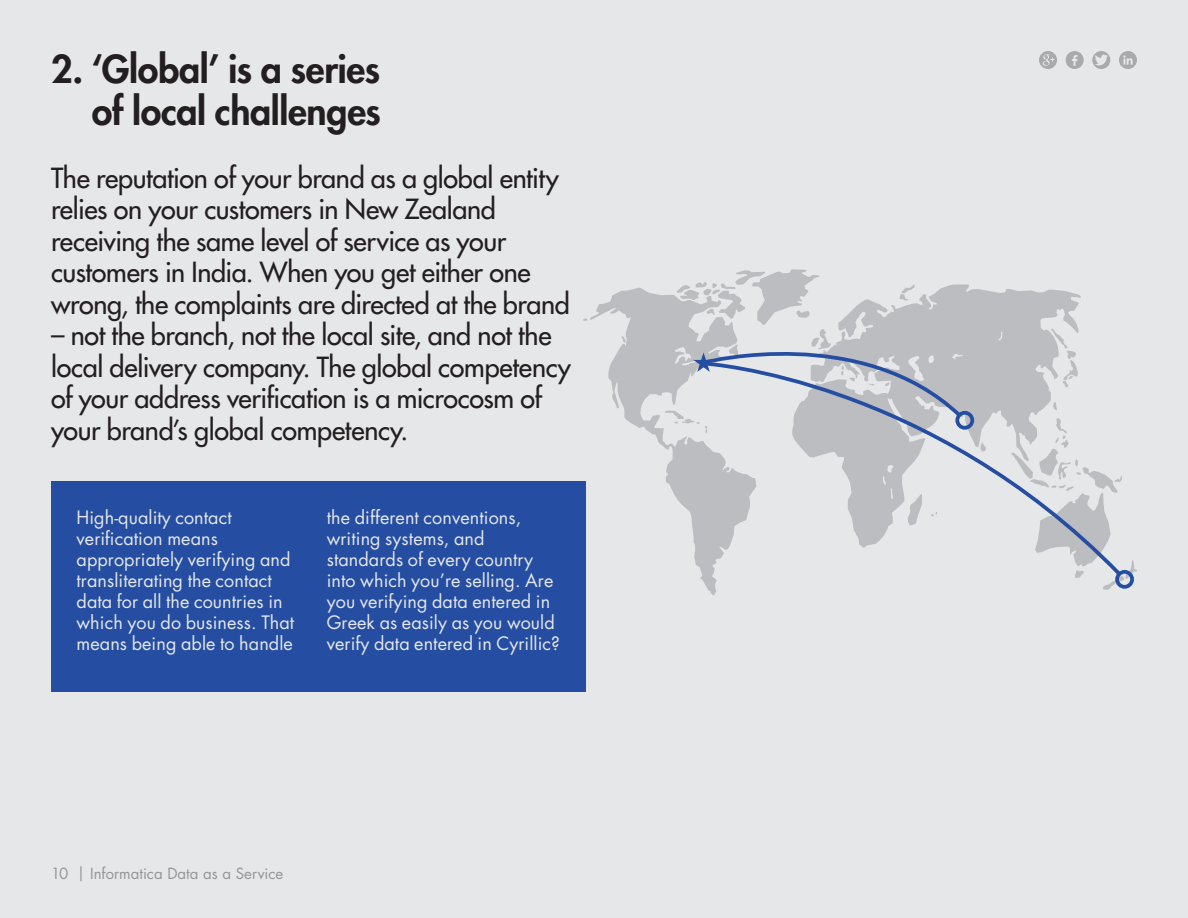
<style>
.page{position:relative;width:1188px;height:918px;background:#e6e7e8}
.page>*{position:absolute;margin:0;border:0;box-sizing:border-box;transform-origin:0 0}
.t1{font:800 37.5px/42px "Futura Std";letter-spacing:-.01em;color:#231f20;text-align:right}
.t2{font:500 27px/31.5px "Futura Std";letter-spacing:-.01em;color:#231f20}
.t3{font:18px/21px "Futura Std";letter-spacing:.005em;color:#e6e7e8}
.t4{font:15px "Futura Std";color:#939598}
</style>
<div class="page">
<svg style="left:590px;top:288px;width:127px;height:307px"></svg>
<svg style="left:622px;top:336px;width:3px;height:7px"></svg>
<svg style="left:965px;top:284px;width:116px;height:76px;fill:#bcbdc0"></svg>
<svg style="left:1051px;top:329px;width:27px;height:31px"></svg>
<svg style="left:1103px;top:560px;width:34px;height:30px"></svg>
<svg style="left:702px;top:360px;width:423px;height:219px"></svg>
<div style="left:1115px;top:570px;width:19px;height:19px;border:4px solid #254ea2;border-radius:50%"></div>
<div style="left:955px;top:411px;width:19px;height:19px;border:4px solid #254ea2;border-radius:50%"></div>
<svg style="left:665px;top:269px;width:300px;height:164px"></svg>
<svg style="left:1092px;top:51px;width:18px;height:18px"></svg>
<svg style="left:1039px;top:51px;width:18px;height:18px"></svg>
<svg style="left:1119px;top:51px;width:18px;height:18px"></svg>
<svg style="left:1066px;top:51px;width:18px;height:18px"></svg>
<div style="left:51px;top:482px;width:534px;height:210px;background:#254ea2"></div>
<h1 class="t1" style="left:51px;top:48px;width:331px">2. ‘Global’ is a series of local challenges</h1>
<p class="t2" style="left:51px;top:162px;width:520px">The reputation of your brand as a global entity relies on your customers in New Zealand receiving the same level of service as your customers in India. When you get either one wrong, the complaints are directed at the brand</p>
<p class="t2" style="left:51px;top:320px;width:521px">– not the branch, not the local site, and not the local delivery company. The global competency of your address verification is a microcosm of your brand’s global competency.</p>
<p class="t3" style="left:77px;top:507px;width:219px">High-quality contact verification means appropriately verifying and transliterating the contact data for all the countries in which you do business. That means being able to handle</p>
<p class="t3" style="left:327px;top:507px;width:235px">the different conventions, writing systems, and standards of every country into which you’re selling. Are you verifying data entered in<br>Greek as easily as you would verify data entered in Cyrillic?</p>
<p class="t4" style="left:51px;top:864px;width:234px">10 | Informatica Data as a Service</p>
</div>
